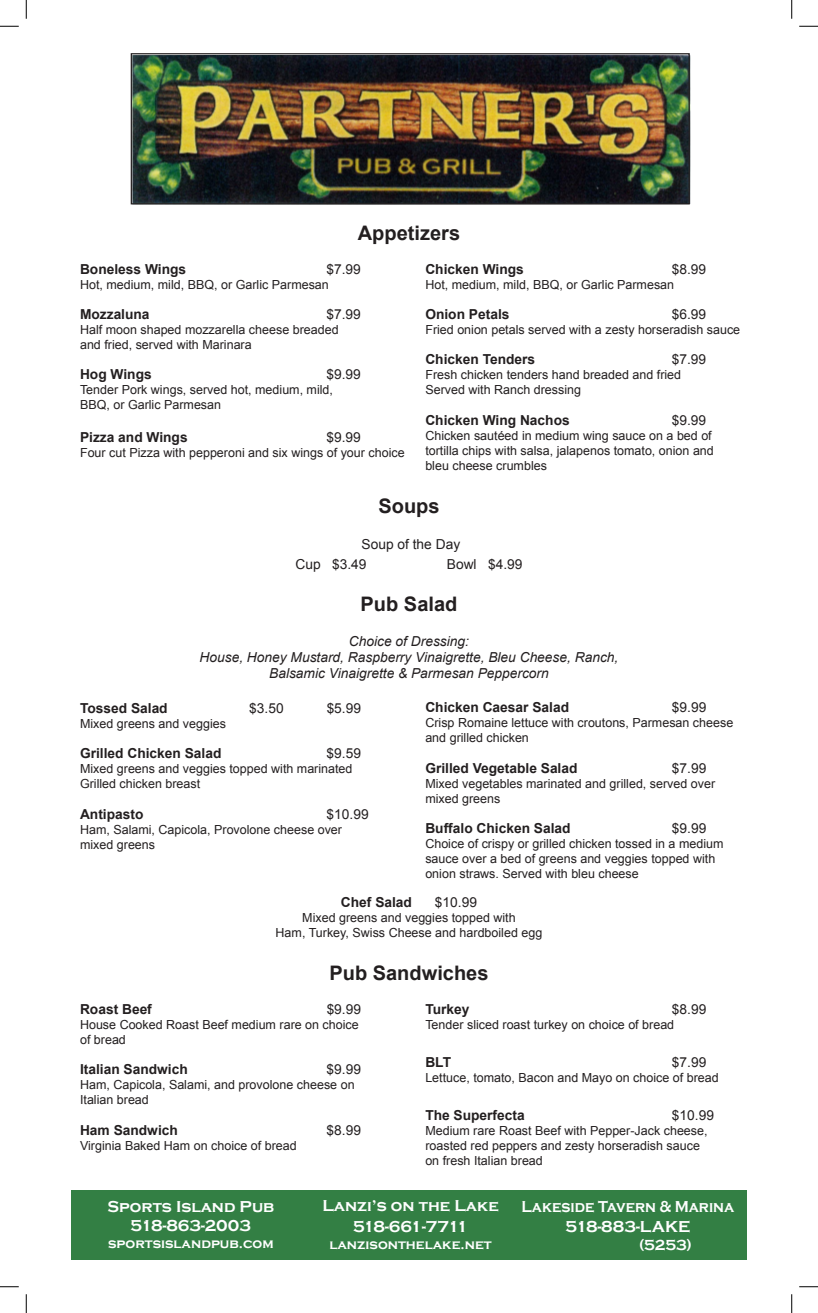
<style>
.page{position:relative;width:818px;height:1313px;background:#fff}
.page>*{position:absolute;margin:0;border:0;box-sizing:border-box;transform-origin:0 0}
.t1{font:700 20px "Arial";color:#231f20}
.t2{font:700 16.25px "Copperplate Gothic";color:#fff}
.t3{font:700 16.25px "Copperplate Gothic";color:#fff;scale:.9 1}
.t4{font:700 16.25px "Copperplate Gothic";letter-spacing:-.085em;color:#fff}
.t5{font:700 15px "Copperplate Gothic";color:#fff}
.t6{font:700 13.75px "Arial";color:#231f20}
.t7{font:13.75px "Arial";color:#231f20}
.t8{font:italic 13.75px "Arial";color:#231f20}
.t9{font:700 13.75px "Copperplate Gothic";color:#fff}
.t10{font:12.5px/15px "Arial";color:#231f20}
</style>
<div class="page">
<div style="left:71px;top:1189px;width:675px;height:70px;background:#337f44"></div>
<img style="left:132px;top:55px;width:558px;height:150px">
<div style="left:131px;top:53px;width:558px;height:151px;border:1px solid #231f20"></div>
<svg style="left:0;top:25px;width:19px;height:2px"></svg>
<svg style="left:799px;top:25px;width:19px;height:2px"></svg>
<svg style="left:0;top:1286px;width:19px;height:1px"></svg>
<svg style="left:799px;top:1286px;width:19px;height:1px"></svg>
<svg style="left:25px;top:0;width:2px;height:19px"></svg>
<svg style="left:25px;top:1294px;width:2px;height:18px"></svg>
<svg style="left:791px;top:0;width:1px;height:19px"></svg>
<svg style="left:791px;top:1294px;width:1px;height:18px"></svg>
<p class="t1" style="left:358px;top:221px;width:104px">Appetizers</p>
<p class="t6" style="left:80px;top:261px;width:108px">Boneless Wings</p>
<p class="t7" style="left:326px;top:261px;width:36px">$7.99</p>
<p class="t10" style="left:80px;top:277px;width:250px">Hot, medium, mild, BBQ, or Garlic Parmesan</p>
<p class="t6" style="left:80px;top:306px;width:71px">Mozzaluna</p>
<p class="t7" style="left:326px;top:306px;width:36px">$7.99</p>
<p class="t10" style="left:80px;top:322px;width:260px">Half moon shaped mozzarella cheese breaded</p>
<p class="t10" style="left:80px;top:337px;width:173px">and fried, served with Marinara</p>
<p class="t6" style="left:80px;top:367px;width:73px">Hog Wings</p>
<p class="t7" style="left:326px;top:367px;width:36px">$9.99</p>
<p class="t10" style="left:80px;top:382px;width:254px">Tender Pork wings, served hot, medium, mild,</p>
<p class="t10" style="left:80px;top:397px;width:143px">BBQ, or Garlic Parmesan</p>
<p class="t6" style="left:80px;top:429px;width:109px">Pizza and Wings</p>
<p class="t7" style="left:326px;top:429px;width:36px">$9.99</p>
<p class="t10" style="left:80px;top:445px;width:326px">Four cut Pizza with pepperoni and six wings of your choice</p>
<p class="t6" style="left:425px;top:261px;width:100px">Chicken Wings</p>
<p class="t7" style="left:671px;top:261px;width:36px">$8.99</p>
<p class="t10" style="left:425px;top:277px;width:250px">Hot, medium, mild, BBQ, or Garlic Parmesan</p>
<p class="t6" style="left:425px;top:306px;width:86px">Onion Petals</p>
<p class="t7" style="left:671px;top:306px;width:36px">$6.99</p>
<p class="t10" style="left:425px;top:322px;width:316px">Fried onion petals served with a zesty horseradish sauce</p>
<p class="t6" style="left:425px;top:352px;width:111px">Chicken Tenders</p>
<p class="t7" style="left:671px;top:352px;width:36px">$7.99</p>
<p class="t10" style="left:425px;top:367px;width:257px">Fresh chicken tenders hand breaded and fried</p>
<p class="t10" style="left:425px;top:382px;width:157px">Served with Ranch dressing</p>
<p class="t6" style="left:425px;top:412px;width:146px">Chicken Wing Nachos</p>
<p class="t7" style="left:671px;top:412px;width:36px">$9.99</p>
<p class="t10" style="left:425px;top:428px;width:290px">Chicken sautéed in medium wing sauce on a bed of tortilla chips with salsa, jalapenos tomato, onion and bleu cheese crumbles</p>
<p class="t1" style="left:378px;top:494px;width:63px">Soups</p>
<p class="t7" style="left:361px;top:536px;width:100px">Soup of the Day</p>
<p class="t7" style="left:295px;top:556px;width:73px">Cup $3.49</p>
<p class="t7" style="left:447px;top:556px;width:77px">Bowl $4.99</p>
<p class="t1" style="left:360px;top:592px;width:98px">Pub Salad</p>
<p class="t8" style="left:349px;top:633px;width:121px">Choice of Dressing:</p>
<p class="t8" style="left:199px;top:649px;width:420px">House, Honey Mustard, Raspberry Vinaigrette, Bleu Cheese, Ranch,</p>
<p class="t8" style="left:269px;top:665px;width:281px">Balsamic Vinaigrette &amp; Parmesan Peppercorn</p>
<p class="t6" style="left:80px;top:700px;width:89px">Tossed Salad</p>
<p class="t7" style="left:249px;top:700px;width:36px">$3.50</p>
<p class="t7" style="left:326px;top:700px;width:36px">$5.99</p>
<p class="t10" style="left:80px;top:716px;width:147px">Mixed greens and veggies</p>
<p class="t6" style="left:80px;top:745px;width:143px">Grilled Chicken Salad</p>
<p class="t7" style="left:326px;top:745px;width:36px">$9.59</p>
<p class="t10" style="left:80px;top:761px;width:274px">Mixed greens and veggies topped with marinated</p>
<p class="t10" style="left:80px;top:776px;width:122px">Grilled chicken breast</p>
<p class="t6" style="left:80px;top:806px;width:65px">Antipasto</p>
<p class="t7" style="left:326px;top:806px;width:44px">$10.99</p>
<p class="t10" style="left:80px;top:821px;width:263px">Ham, Salami, Capicola, Provolone cheese over mixed greens</p>
<p class="t6" style="left:425px;top:700px;width:145px">Chicken Caesar Salad</p>
<p class="t7" style="left:672px;top:700px;width:36px">$9.99</p>
<p class="t10" style="left:425px;top:715px;width:309px">Crisp Romaine lettuce with croutons, Parmesan cheese</p>
<p class="t10" style="left:425px;top:730px;width:105px">and grilled chicken</p>
<p class="t6" style="left:425px;top:760px;width:154px">Grilled Vegetable Salad</p>
<p class="t7" style="left:672px;top:760px;width:36px">$7.99</p>
<p class="t10" style="left:425px;top:776px;width:291px">Mixed vegetables marinated and grilled, served over mixed greens</p>
<p class="t6" style="left:425px;top:820px;width:147px">Buffalo Chicken Salad</p>
<p class="t7" style="left:672px;top:820px;width:36px">$9.99</p>
<p class="t10" style="left:425px;top:836px;width:300px">Choice of crispy or grilled chicken tossed in a medium sauce over a bed of greens and veggies topped with</p>
<p class="t10" style="left:425px;top:866px;width:215px">onion straws. Served with bleu cheese</p>
<p class="t6" style="left:341px;top:894px;width:73px">Chef Salad</p>
<p class="t7" style="left:435px;top:894px;width:44px">$10.99</p>
<p class="t10" style="left:302px;top:910px;width:215px">Mixed greens and veggies topped with</p>
<p class="t10" style="left:275px;top:925px;width:268px">Ham, Turkey, Swiss Cheese and hardboiled egg</p>
<p class="t1" style="left:329px;top:961px;width:160px">Pub Sandwiches</p>
<p class="t6" style="left:80px;top:1001px;width:73px">Roast Beef</p>
<p class="t7" style="left:326px;top:1001px;width:36px">$9.99</p>
<p class="t10" style="left:80px;top:1017px;width:280px">House Cooked Roast Beef medium rare on choice</p>
<p class="t10" style="left:80px;top:1032px;width:47px">of bread</p>
<p class="t6" style="left:80px;top:1061px;width:109px">Italian Sandwich</p>
<p class="t7" style="left:326px;top:1061px;width:36px">$9.99</p>
<p class="t10" style="left:80px;top:1077px;width:276px">Ham, Capicola, Salami, and provolone cheese on</p>
<p class="t10" style="left:80px;top:1092px;width:70px">Italian bread</p>
<p class="t6" style="left:80px;top:1122px;width:99px">Ham Sandwich</p>
<p class="t7" style="left:326px;top:1122px;width:36px">$8.99</p>
<p class="t10" style="left:80px;top:1137px;width:218px">Virginia Baked Ham on choice of bread</p>
<p class="t6" style="left:425px;top:1001px;width:46px">Turkey</p>
<p class="t7" style="left:672px;top:1001px;width:36px">$8.99</p>
<p class="t10" style="left:425px;top:1017px;width:250px">Tender sliced roast turkey on choice of bread</p>
<p class="t6" style="left:425px;top:1054px;width:27px">BLT</p>
<p class="t7" style="left:672px;top:1054px;width:36px">$7.99</p>
<p class="t10" style="left:425px;top:1070px;width:295px">Lettuce, tomato, Bacon and Mayo on choice of bread</p>
<p class="t6" style="left:425px;top:1107px;width:101px">The Superfecta</p>
<p class="t7" style="left:672px;top:1107px;width:44px">$10.99</p>
<p class="t10" style="left:425px;top:1122px;width:284px">Medium rare Roast Beef with Pepper-Jack cheese, roasted red peppers and zesty horseradish sauce</p>
<p class="t10" style="left:425px;top:1152px;width:119px">on fresh Italian bread</p>
<p class="t3" style="left:521px;top:1198px;width:238px">Lakeside Tavern &amp; Marina</p>
<p class="t2" style="left:565px;top:1217px;width:126px">518-883-LAKE</p>
<p class="t5" style="left:639px;top:1236px;width:54px">(5253)</p>
<p class="t2" style="left:322px;top:1197px;width:178px">Lanzi’s on the Lake</p>
<p class="t4" style="left:353px;top:1218px;width:116px">518-661-7711</p>
<p class="t9" style="left:329px;top:1236px;width:164px">lanzisonthelake.net</p>
<p class="t2" style="left:107px;top:1197px;width:168px">Sports Island Pub</p>
<p class="t2" style="left:131px;top:1216px;width:122px">518-863-2003</p>
<p class="t9" style="left:108px;top:1235px;width:167px">sportsislandpub.com</p>
</div>
